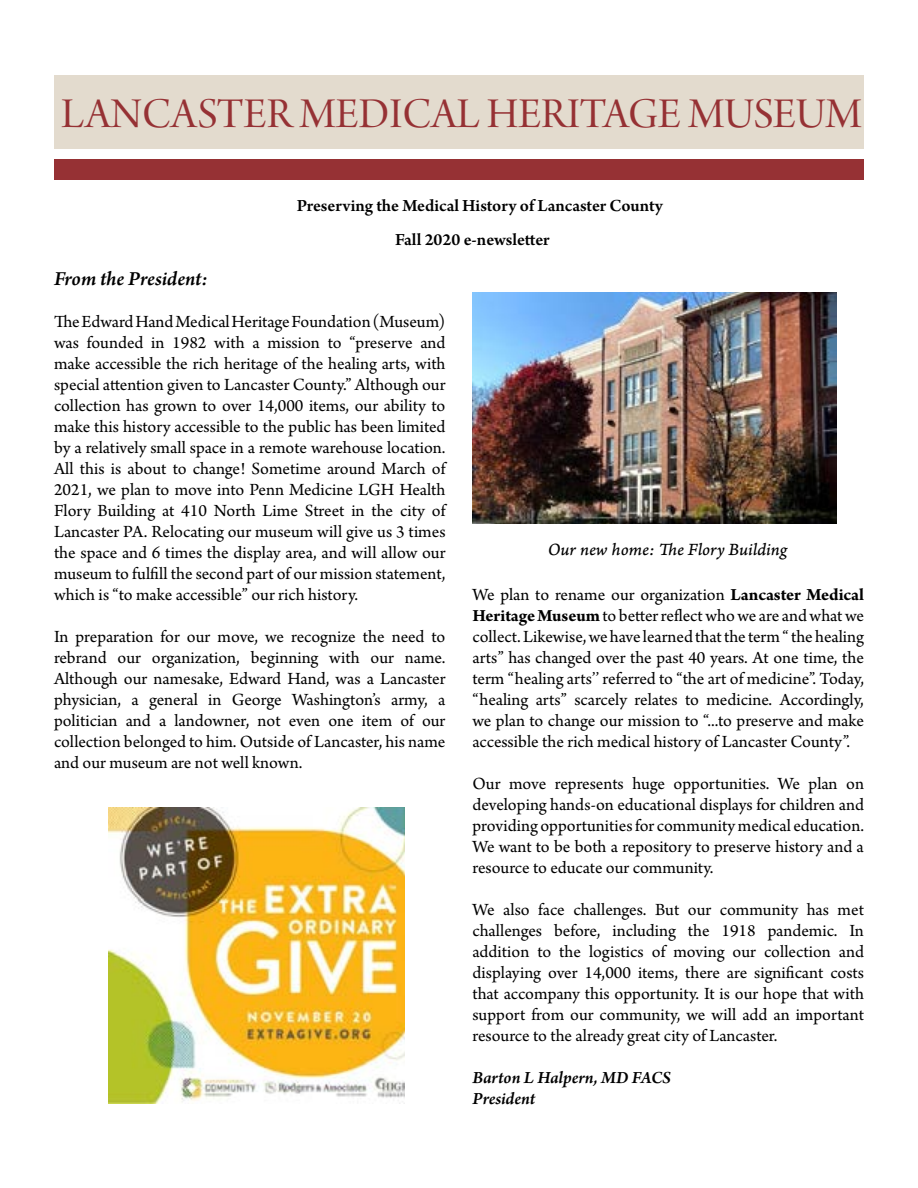
<style>
.page{position:relative;width:918px;height:1188px;background:#fff}
.page>*{position:absolute;margin:0;border:0;box-sizing:border-box;transform-origin:0 0}
.t1{font:45px "Arno Pro Display";color:#963134}
.t2{font:italic 600 21px "Arno Pro";letter-spacing:-.005em;color:#000}
.t3{font:18px/21px "Arno Pro";color:#000;text-align:justify}
.t4{font:600 18px/34.3px "Arno Pro";letter-spacing:-.005em;color:#000}
.t5{font:italic 600 18px/21px "Arno Pro";color:#000}
.t6{font:18px "Arno Pro Italic Caption";letter-spacing:-.005em;color:#000}
.s1{font-weight:700}
</style>
<div class="page">
<div style="left:54px;top:159px;width:810px;height:21px;background:#963134"></div>
<div style="left:54px;top:75px;width:810px;height:73px;background:#e3dbce"></div>
<img style="left:108px;top:807px;width:297px;height:297px">
<img style="left:472px;top:292px;width:365px;height:232px">
<h1 class="t1" style="left:61px;top:89px;width:802px">LANCASTER MEDICAL HERITAGE MUSEUM</h1>
<p class="t4" style="left:395px;top:189px;width:269px;text-indent:-99px">Preserving the Medical History of Lancaster County<br>Fall 2020 e-newsletter</p>
<p class="t2" style="left:54px;top:266px;width:155px">From the President:</p>
<p class="t3" style="left:54px;top:312px;width:393px">The Edward Hand Medical Heritage Foundation (Museum) was founded in 1982 with a mission to “preserve and make accessible the rich heritage of the healing arts, with special attention given to Lancaster County.” Although our collection has grown to over 14,000 items, our ability to make this history accessible to the public has been limited by a relatively small space in a remote warehouse location.<br>All this is about to change! Sometime around March of 2021, we plan to move into Penn Medicine LGH Health Flory Building at 410 North Lime Street in the city of Lancaster PA. Relocating our museum will give us 3 times the space and 6 times the display area, and will allow our museum to fulfill the second part of our mission statement, which is “to make accessible” our rich history.</p>
<p class="t3" style="left:54px;top:627px;width:393px">In preparation for our move, we recognize the need to rebrand our organization, beginning with our name.<br>Although our namesake, Edward Hand, was a Lancaster physician, a general in George Washington’s army, a politician and a landowner, not even one item of our collection belonged to him. Outside of Lancaster, his name and our museum are not well known.</p>
<p class="t6" style="left:548px;top:539px;width:241px">Our new home: The Flory Building</p>
<p class="t3" style="left:472px;top:585px;width:393px">We plan to rename our organization <span class="s1">Lancaster Medical Heritage Museum</span> to better reflect who we are and what we collect. Likewise, we have learned that the term “ the healing arts” has changed over the past 40 years. At one time, the term “healing arts’’ referred to “the art of medicine”. Today, “healing arts” scarcely relates to medicine. Accordingly, we plan to change our mission to “...to preserve and make accessible the rich medical history of Lancaster County”.</p>
<p class="t3" style="left:472px;top:774px;width:393px">Our move represents huge opportunities. We plan on developing hands-on educational displays for children and providing opportunities for community medical education.<br>We want to be both a repository to preserve history and a resource to educate our community.</p>
<p class="t3" style="left:472px;top:900px;width:393px">We also face challenges. But our community has met challenges before, including the 1918 pandemic. In addition to the logistics of moving our collection and displaying over 14,000 items, there are significant costs that accompany this opportunity. It is our hope that with support from our community, we will add an important resource to the already great city of Lancaster.</p>
<p class="t5" style="left:472px;top:1068px;width:200px">Barton L Halpern, MD FACS<br>President</p>
</div>
